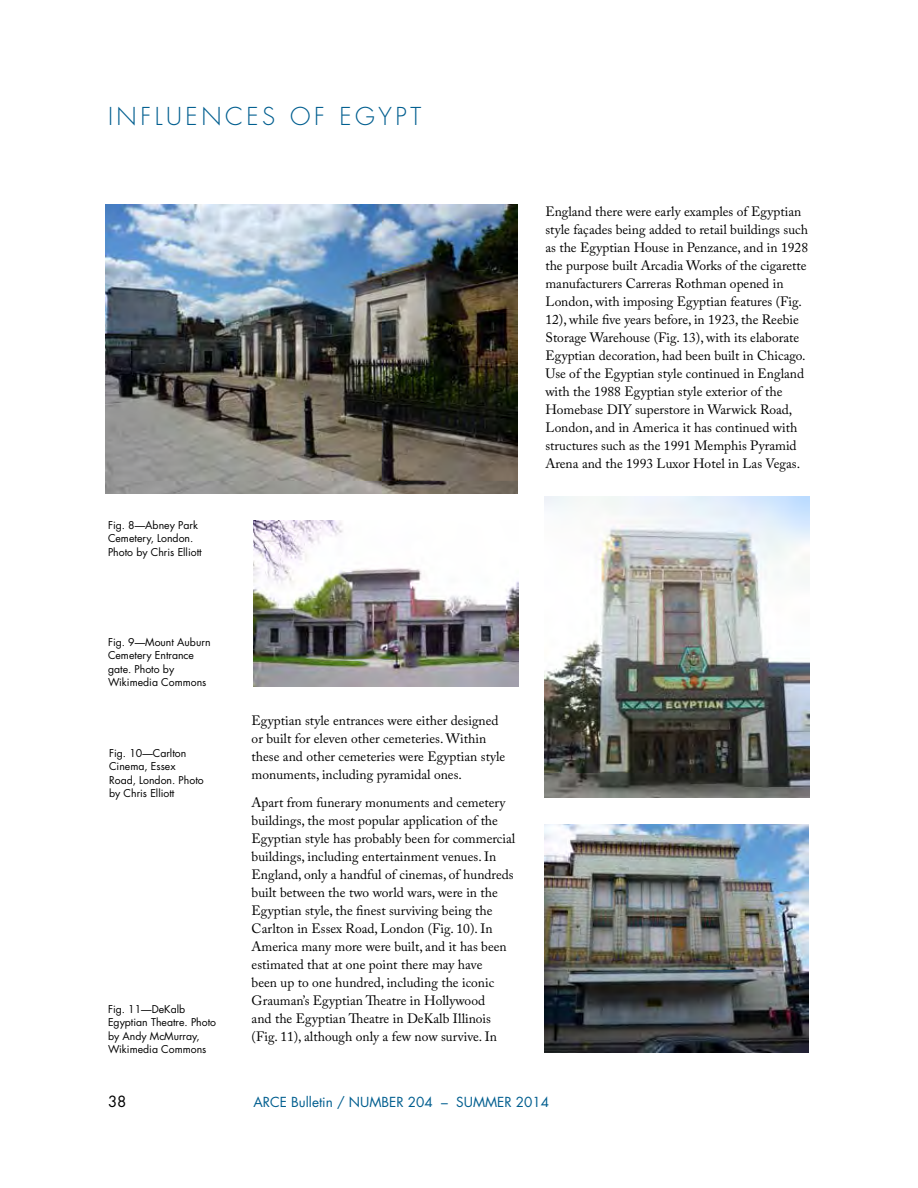
<style>
.page{position:relative;width:918px;height:1188px;background:#fff}
.page>*{position:absolute;margin:0;border:0;box-sizing:border-box;transform-origin:0 0}
.t1{font:300 24px "Futura";letter-spacing:.15em;color:#005e8f}
.t2{font:15px "Futura";color:#000}
.t3{font:13.5px/18px "Adobe Caslon Pro";color:#000}
.t4{font:13.5px "Futura";color:#005e8f}
.t5{font:10.5px/13.5px "Futura";color:#000}
</style>
<div class="page">
<img style="left:106px;top:204px;width:412px;height:290px">
<img style="left:253px;top:521px;width:266px;height:165px">
<img style="left:544px;top:824px;width:264px;height:229px">
<img style="left:544px;top:497px;width:266px;height:300px">
<h1 class="t1" style="left:108px;top:101px;width:315px">INFLUENCES OF EGYPT</h1>
<p class="t5" style="left:108px;top:518px;width:95px">Fig. 8—Abney Park<br>Cemetery, London.<br>Photo by Chris Elliott</p>
<p class="t5" style="left:108px;top:635px;width:104px">Fig. 9—Mount Auburn<br>Cemetery Entrance gate. Photo by<br>Wikimedia Commons</p>
<p class="t5" style="left:109px;top:746px;width:96px">Fig. 10—Carlton<br>Cinema, Essex<br>Road, London. Photo by Chris Elliott</p>
<p class="t5" style="left:108px;top:1002px;width:110px">Fig. 11—DeKalb<br>Egyptian Theatre. Photo by Andy McMurray,<br>Wikimedia Commons</p>
<p class="t3" style="left:545px;top:203px;width:264px">England there were early examples of Egyptian style façades being added to retail buildings such as the Egyptian House in Penzance, and in 1928 the purpose built Arcadia Works of the cigarette manufacturers Carreras Rothman opened in London, with imposing Egyptian features (Fig.<br>12), while five years before, in 1923, the Reebie Storage Warehouse (Fig. 13), with its elaborate Egyptian decoration, had been built in Chicago.<br>Use of the Egyptian style continued in England with the 1988 Egyptian style exterior of the Homebase DIY superstore in Warwick Road, London, and in America it has continued with structures such as the 1991 Memphis Pyramid Arena and the 1993 Luxor Hotel in Las Vegas.</p>
<p class="t3" style="left:252px;top:711px;width:255px">Egyptian style entrances were either designed or built for eleven other cemeteries. Within these and other cemeteries were Egyptian style monuments, including pyramidal ones.</p>
<p class="t3" style="left:252px;top:794px;width:265px">Apart from funerary monuments and cemetery buildings, the most popular application of the Egyptian style has probably been for commercial buildings, including entertainment venues. In England, only a handful of cinemas, of hundreds built between the two world wars, were in the Egyptian style, the finest surviving being the Carlton in Essex Road, London (Fig. 10). In America many more were built, and it has been estimated that at one point there may have<br>been up to one hundred, including the iconic Grauman’s Egyptian Theatre in Hollywood<br>and the Egyptian Theatre in DeKalb Illinois (Fig. 11), although only a few now survive. In</p>
<p class="t2" style="left:108px;top:1091px;width:20px">38</p>
<p class="t4" style="left:254px;top:1093px;width:297px">ARCE Bulletin / NUMBER 204 – SUMMER 2014</p>
</div>
